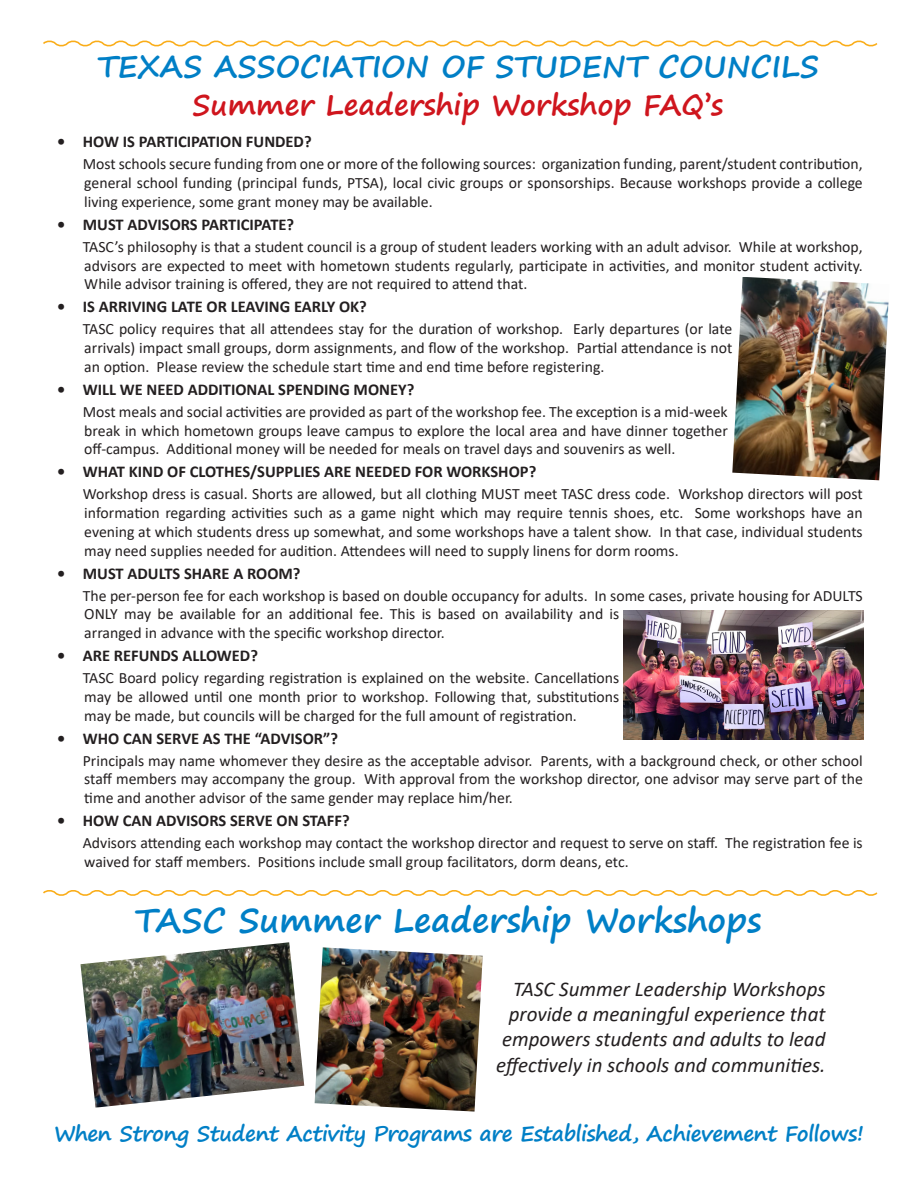
<style>
.page{position:relative;width:918px;height:1188px;background:#fff}
.page>*{position:absolute;margin:0;border:0;box-sizing:border-box;transform-origin:0 0}
.t1{font:700 33px "Segoe Print";color:#007fc6}
.t2{font:700 30px "Segoe Print";color:#007fc6}
.List_Paragraph{font:700 28.5px "Segoe Print";color:#cf151d}
.t3{font:italic 21px/25.2px "Calibri";color:#231f20;text-align:right}
.t4{font:700 21px "Segoe Print";letter-spacing:-.02em;color:#007fc6}
.List_Paragraph-2{font:700 16.5px "Calibri";color:#231f20}
.List_Paragraph-3{font:15.75px/18.9px "Calibri";color:#231f20;text-align:justify}
</style>
<div class="page">
<img style="left:732px;top:277px;width:157px;height:203px">
<svg style="left:43px;top:890px;width:835px;height:6px"></svg>
<img style="left:80px;top:942px;width:224px;height:166px">
<img style="left:624px;top:611px;width:240px;height:129px">
<svg style="left:43px;top:40px;width:835px;height:7px"></svg>
<img style="left:315px;top:947px;width:168px;height:165px">
<p class="t2" style="left:97px;top:38px;width:723px">TEXAS ASSOCIATION OF STUDENT COUNCILS</p>
<p class="List_Paragraph" style="left:192px;top:79px;width:533px">Summer Leadership Workshop FAQ’s</p>
<p class="List_Paragraph-2" style="left:57px;top:130px;width:256px">• HOW IS PARTICIPATION FUNDED?</p>
<p class="List_Paragraph-3" style="left:83px;top:154px;width:782px">Most schools secure funding from one or more of the following sources: organization funding, parent/student contribution, general school funding (principal funds, PTSA), local civic groups or sponsorships. Because workshops provide a college living experience, some grant money may be available.</p>
<p class="List_Paragraph-2" style="left:57px;top:213px;width:238px">• MUST ADVISORS PARTICIPATE?</p>
<p class="List_Paragraph-3" style="left:83px;top:237px;width:782px">TASC’s philosophy is that a student council is a group of student leaders working with an adult advisor. While at workshop, advisors are expected to meet with hometown students regularly, participate in activities, and monitor student activity.<br>While advisor training is offered, they are not required to attend that.</p>
<p class="List_Paragraph-2" style="left:57px;top:295px;width:311px">• IS ARRIVING LATE OR LEAVING EARLY OK?</p>
<p class="List_Paragraph-3" style="left:83px;top:319px;width:651px">TASC policy requires that all attendees stay for the duration of workshop. Early departures (or late arrivals) impact small groups, dorm assignments, and flow of the workshop. Partial attendance is not an option. Please review the schedule start time and end time before registering.</p>
<p class="List_Paragraph-2" style="left:57px;top:378px;width:359px">• WILL WE NEED ADDITIONAL SPENDING MONEY?</p>
<p class="List_Paragraph-3" style="left:83px;top:402px;width:647px">Most meals and social activities are provided as part of the workshop fee. The exception is a mid-week break in which hometown groups leave campus to explore the local area and have dinner together off-campus. Additional money will be needed for meals on travel days and souvenirs as well.</p>
<p class="List_Paragraph-2" style="left:57px;top:460px;width:480px">• WHAT KIND OF CLOTHES/SUPPLIES ARE NEEDED FOR WORKSHOP?</p>
<p class="List_Paragraph-3" style="left:83px;top:484px;width:782px">Workshop dress is casual. Shorts are allowed, but all clothing MUST meet TASC dress code. Workshop directors will post information regarding activities such as a game night which may require tennis shoes, etc. Some workshops have an evening at which students dress up somewhat, and some workshops have a talent show. In that case, individual students may need supplies needed for audition. Attendees will need to supply linens for dorm rooms.</p>
<p class="List_Paragraph-2" style="left:57px;top:561px;width:245px">• MUST ADULTS SHARE A ROOM?</p>
<p class="List_Paragraph-3" style="left:83px;top:585px;width:782px;text-align:left">The per-person fee for each workshop is based on double occupancy for adults. In some cases, private housing for ADULTS<br>ONLY may be available for an additional fee. This is based on availability and is<br>arranged in advance with the specific workshop director.</p>
<p class="List_Paragraph-2" style="left:57px;top:644px;width:202px">• ARE REFUNDS ALLOWED?</p>
<p class="List_Paragraph-3" style="left:83px;top:668px;width:538px">TASC Board policy regarding registration is explained on the website. Cancellations may be allowed until one month prior to workshop. Following that, substitutions may be made, but councils will be charged for the full amount of registration.</p>
<p class="List_Paragraph-2" style="left:57px;top:726px;width:282px">• WHO CAN SERVE AS THE “ADVISOR”?</p>
<p class="List_Paragraph-3" style="left:83px;top:750px;width:782px">Principals may name whomever they desire as the acceptable advisor. Parents, with a background check, or other school staff members may accompany the group. With approval from the workshop director, one advisor may serve part of the time and another advisor of the same gender may replace him/her.</p>
<p class="List_Paragraph-2" style="left:57px;top:809px;width:294px">• HOW CAN ADVISORS SERVE ON STAFF?</p>
<p class="List_Paragraph-3" style="left:83px;top:833px;width:781px">Advisors attending each workshop may contact the workshop director and request to serve on staff. The registration fee is waived for staff members. Positions include small group facilitators, dorm deans, etc.</p>
<p class="t1" style="left:135px;top:890px;width:628px">TASC Summer Leadership Workshops</p>
<p class="t3" style="left:496px;top:976px;width:331px">TASC Summer Leadership Workshops provide a meaningful experience that empowers students and adults to lead effectively in schools and communities.</p>
<p class="t4" style="left:54px;top:1114px;width:811px">When Strong Student Activity Programs are Established, Achievement Follows!</p>
</div>
